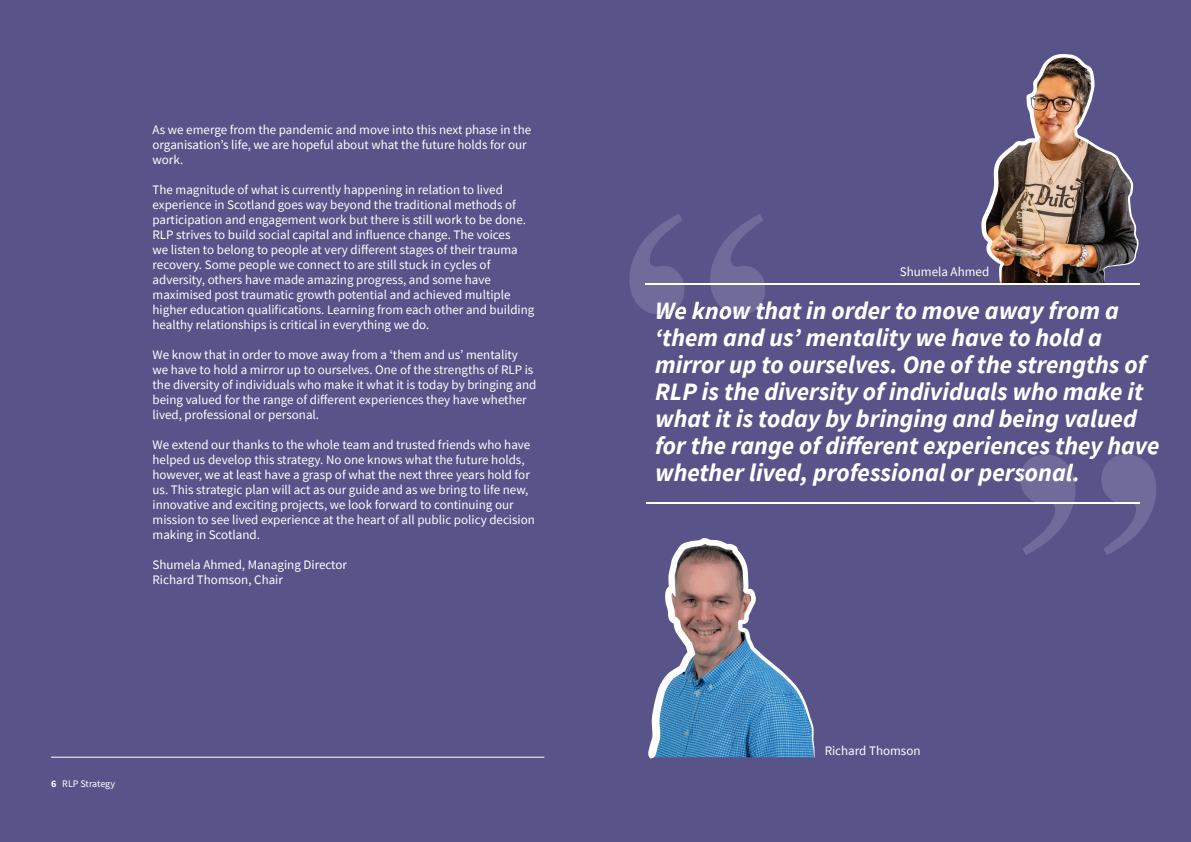
<style>
.page{position:relative;width:1191px;height:842px;background:#585388}
.page>*{position:absolute;margin:0;border:0;box-sizing:border-box;transform-origin:0 0}
.t1{font:700 300px "Times";color:#6f6b9b}
.t2{font:italic 700 25px/27px "Source Sans Pro";color:#fff}
.t3{font:13px/15px "Source Sans Pro";color:#fff}
.t4{font:10px "Source Sans Pro";letter-spacing:-.01em;color:#fff}
.s1{font-weight:700}
</style>
<div class="page">
<hr style="left:51px;top:757px;width:493px;height:1px;background:#fff">
<svg style="left:648px;top:538px;width:166px;height:221px"></svg>
<img style="left:981px;top:54px;width:157px;height:229px">
<hr style="left:646px;top:284px;width:493px;height:1px;background:#fff">
<hr style="left:646px;top:502px;width:493px;height:1px;background:#fff">
<svg style="left:646px;top:283px;width:119px;height:1px"></svg>
<svg style="left:657px;top:301px;width:108px;height:13px"></svg>
<svg style="left:1020px;top:478px;width:120px;height:26px"></svg>
<hr style="left:1020px;top:502px;width:119px;height:1px;background:#fff">
<svg style="left:1020px;top:454px;width:136px;height:6px"></svg>
<div style="left:1020px;top:463px;width:57px;height:23px;background:#6f6b9b"></div>
<p class="t3" style="left:153px;top:122px;width:380px">As we emerge from the pandemic and move into this next phase in the organisation’s life, we are hopeful about what the future holds for our work.</p>
<p class="t3" style="left:153px;top:182px;width:383px">The magnitude of what is currently happening in relation to lived experience in Scotland goes way beyond the traditional methods of participation and engagement work but there is still work to be done.<br>RLP strives to build social capital and influence change. The voices<br>we listen to belong to people at very different stages of their trauma recovery. Some people we connect to are still stuck in cycles of adversity, others have made amazing progress, and some have maximised post traumatic growth potential and achieved multiple higher education qualifications. Learning from each other and building healthy relationships is critical in everything we do.</p>
<p class="t3" style="left:153px;top:347px;width:385px">We know that in order to move away from a ‘them and us’ mentality we have to hold a mirror up to ourselves. One of the strengths of RLP is the diversity of individuals who make it what it is today by bringing and being valued for the range of different experiences they have whether lived, professional or personal.</p>
<p class="t3" style="left:153px;top:437px;width:384px">We extend our thanks to the whole team and trusted friends who have helped us develop this strategy. No one knows what the future holds, however, we at least have a grasp of what the next three years hold for us. This strategic plan will act as our guide and as we bring to life new, innovative and exciting projects, we look forward to continuing our mission to see lived experience at the heart of all public policy decision making in Scotland.</p>
<p class="t3" style="left:153px;top:557px;width:196px">Shumela Ahmed, Managing Director<br>Richard Thomson, Chair</p>
<p class="t4" style="left:51px;top:777px;width:66px"><span class="s1">6</span> RLP Strategy</p>
<h1 class="t1" style="left:619px;top:32px;width:151px">“</h1>
<p class="t3" style="left:900px;top:264px;width:91px">Shumela Ahmed</p>
<p class="t2" style="left:655px;top:297px;width:506px">We know that in order to move away from a ‘them and us’ mentality we have to hold a mirror up to ourselves. One of the strengths of RLP is the diversity of individuals who make it what it is today by bringing and being valued for the range of different experiences they have</p>
<h1 class="t1" style="left:1166px;top:736px;width:151px;rotate:-180deg">“</h1>
<h2 class="t2" style="left:655px;top:459px;width:426px">whether lived, professional or personal.</h2>
<p class="t3" style="left:824px;top:743px;width:97px">Richard Thomson</p>
</div>
